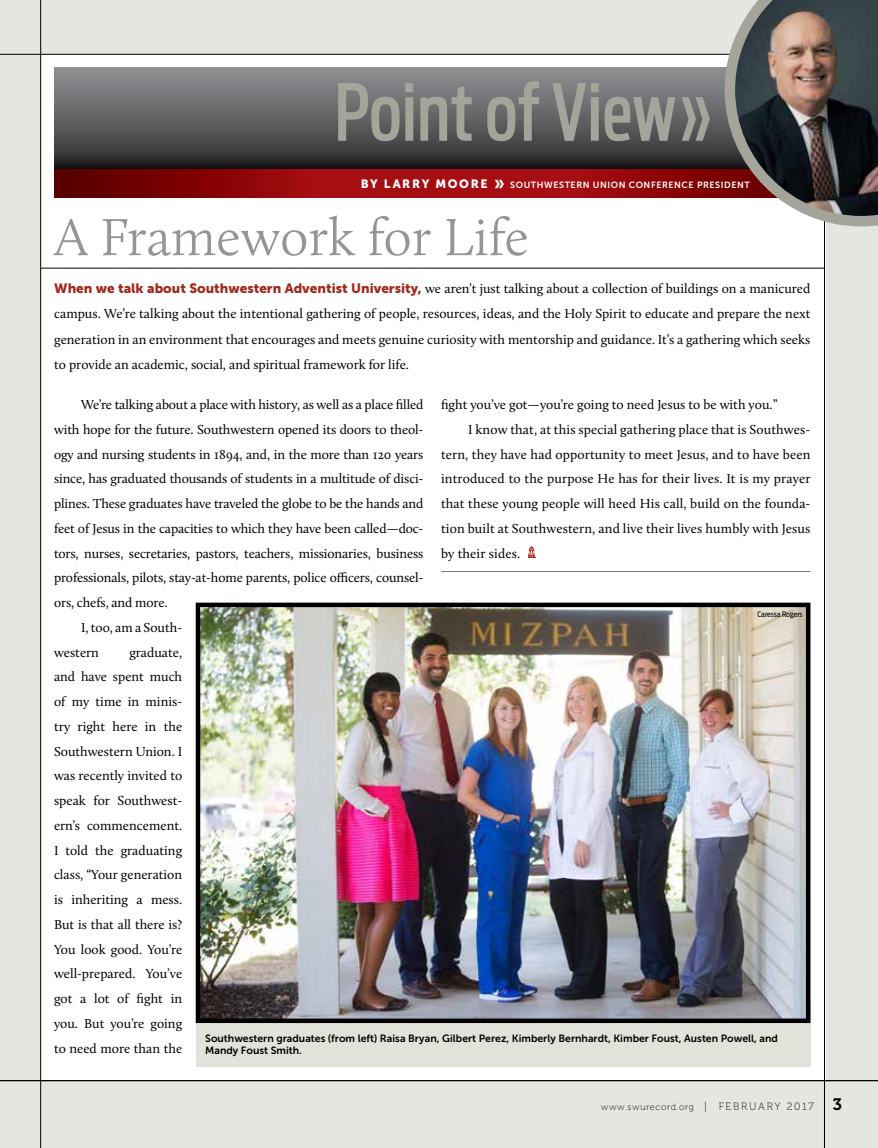
<style>
.page{position:relative;width:878px;height:1148px;background:#e6e6e1}
.page>*{position:absolute;margin:0;border:0;box-sizing:border-box;transform-origin:0 0}
.t1{font:500 78px "Antenna Extra Cond";letter-spacing:.01em;color:#a4a49b}
.t2{font:300 54px "Calluna";color:#939598}
.t3{font:13.5px/24.8px "Calluna";letter-spacing:-.01em;color:#000;text-align:justify}
.t4{font:13.5px "Calluna";letter-spacing:.01em;color:#000}
.t5{font:12px "Museo Sans 900";letter-spacing:.135em;color:#fff}
.t6{font:10.5px/12.6px "Museo Sans 700";color:#000}
.t7{font:9px "Museo Sans 700";letter-spacing:.06em;color:#fff}
.t8{font:9px "Museo 100";letter-spacing:.08em;color:#000}
.t9{font:7.5px "Antenna Cond";color:#000}
.s1{font-size:20.4px}
.s2{font-family:"Museo Sans 900";color:#a02a1d}
.s3{font-size:10.5px}
.s4{font-family:"Museo 700";font-size:16.5px}
</style>
<div class="page">
<div style="left:41px;top:55px;width:784px;height:1025px;background:#fff"></div>
<svg style="left:54px;top:68px;width:665px;height:102px;background:#5d5d5f"></svg>
<svg style="left:54px;top:170px;width:665px;height:27px;background:#91070a"></svg>
<hr style="left:41px;top:268px;width:783px;height:1px;background:#000">
<hr style="left:40px;top:0;width:1px;height:1148px;background:#000">
<hr style="left:824px;top:0;width:1px;height:1148px;background:#000">
<hr style="left:0;top:54px;width:878px;height:1px;background:#000">
<div style="left:196px;top:1000px;width:614px;height:66px;background:#e2e1da"></div>
<hr style="left:0;top:1080px;width:878px;height:1px;background:#000">
<svg style="left:719px;top:0;width:159px;height:232px;background:#66605f"></svg>
<hr style="left:441px;top:571px;width:369px;height:1px;background:#77787b">
<img style="left:201px;top:607px;width:604px;height:411px">
<div style="left:196px;top:602px;width:614px;height:421px;border:4px solid #000"></div>
<svg style="left:528px;top:545px;width:7px;height:13px"></svg>
<h1 class="t1" style="left:334px;top:66px;width:380px">Point of View»</h1>
<p class="t5" style="left:361px;top:177px;width:145px">BY LARRY MOORE <span class="s1">»</span></p>
<p class="t7" style="left:510px;top:179px;width:241px">SOUTHWESTERN UNION CONFERENCE PRESIDENT</p>
<h2 class="t2" style="left:54px;top:205px;width:476px">A Framework for Life</h2>
<p class="t3" style="left:54px;top:275px;width:757px;line-height:25.5px"><span class="s2">When we talk about Southwestern Adventist University,</span> we aren’t just talking about a collection of buildings on a manicured campus. We’re talking about the intentional gathering of people, resources, ideas, and the Holy Spirit to educate and prepare the next generation in an environment that encourages and meets genuine curiosity with mentorship and guidance. It’s a gathering which seeks to provide an academic, social, and spiritual framework for life.</p>
<p class="t3" style="left:81px;top:392px;width:344px">We’re talking about a place with history, as well as a place filled</p>
<p class="t3" style="left:54px;top:417px;width:371px">with hope for the future. Southwestern opened its doors to theol-</p>
<p class="t3" style="left:54px;top:441px;width:371px">ogy and nursing students in 1894, and, in the more than 120 years</p>
<p class="t3" style="left:54px;top:466px;width:371px">since, has graduated thousands of students in a multitude of disci-</p>
<p class="t3" style="left:54px;top:491px;width:371px">plines. These graduates have traveled the globe to be the hands and</p>
<p class="t3" style="left:54px;top:516px;width:371px">feet of Jesus in the capacities to which they have been called—doc-</p>
<p class="t3" style="left:54px;top:540px;width:371px">tors, nurses, secretaries, pastors, teachers, missionaries, business</p>
<p class="t3" style="left:54px;top:565px;width:371px">professionals, pilots, stay-at-home parents, police officers, counsel-</p>
<p class="t3" style="left:54px;top:590px;width:115px">ors, chefs, and more.</p>
<p class="t3" style="left:81px;top:615px;width:103px">I, too, am a South-</p>
<p class="t3" style="left:54px;top:639px;width:46px">western</p>
<p class="t3" style="left:441px;top:392px;width:338px">fight you’ve got—you’re going to need Jesus to be with you.”</p>
<p class="t4" style="left:468px;top:421px;width:344px">I know that, at this special gathering place that is Southwes-</p>
<p class="t4" style="left:441px;top:446px;width:371px">tern, they have had opportunity to meet Jesus, and to have been</p>
<p class="t4" style="left:441px;top:470px;width:371px">introduced to the purpose He has for their lives. It is my prayer</p>
<p class="t4" style="left:441px;top:495px;width:371px">that these young people will heed His call, build on the founda-</p>
<p class="t4" style="left:441px;top:520px;width:371px">tion built at Southwestern, and live their lives humbly with Jesus</p>
<p class="t4" style="left:441px;top:545px;width:81px">by their sides.</p>
<p class="t9" style="left:757px;top:609px;width:47px">Caressa Rogers</p>
<p class="t3" style="left:54px;top:639px;width:130px;text-indent:75px">graduate, and have spent much of my time in minis&shy;try right here in the Southwestern Union. I was recently invited to speak for Southwest&shy;ern’s commencement.<br>I told the graduating class, “Your generation is inheriting a mess.<br>But is that all there is?<br>You look good. You’re well-prepared. You’ve got a lot of fight in you. But you’re going to need more than the</p>
<p class="t6" style="left:205px;top:1031px;width:574px">Southwestern graduates (from left) Raisa Bryan, Gilbert Perez, Kimberly Bernhardt, Kimber Foust, Austen Powell, and<br>Mandy Foust Smith.</p>
<p class="t8" style="left:600px;top:1102px;width:243px">www.swurecord.org <span class="s3">| FEBRUARY 2017</span> <span class="s4">3</span></p>
</div>
